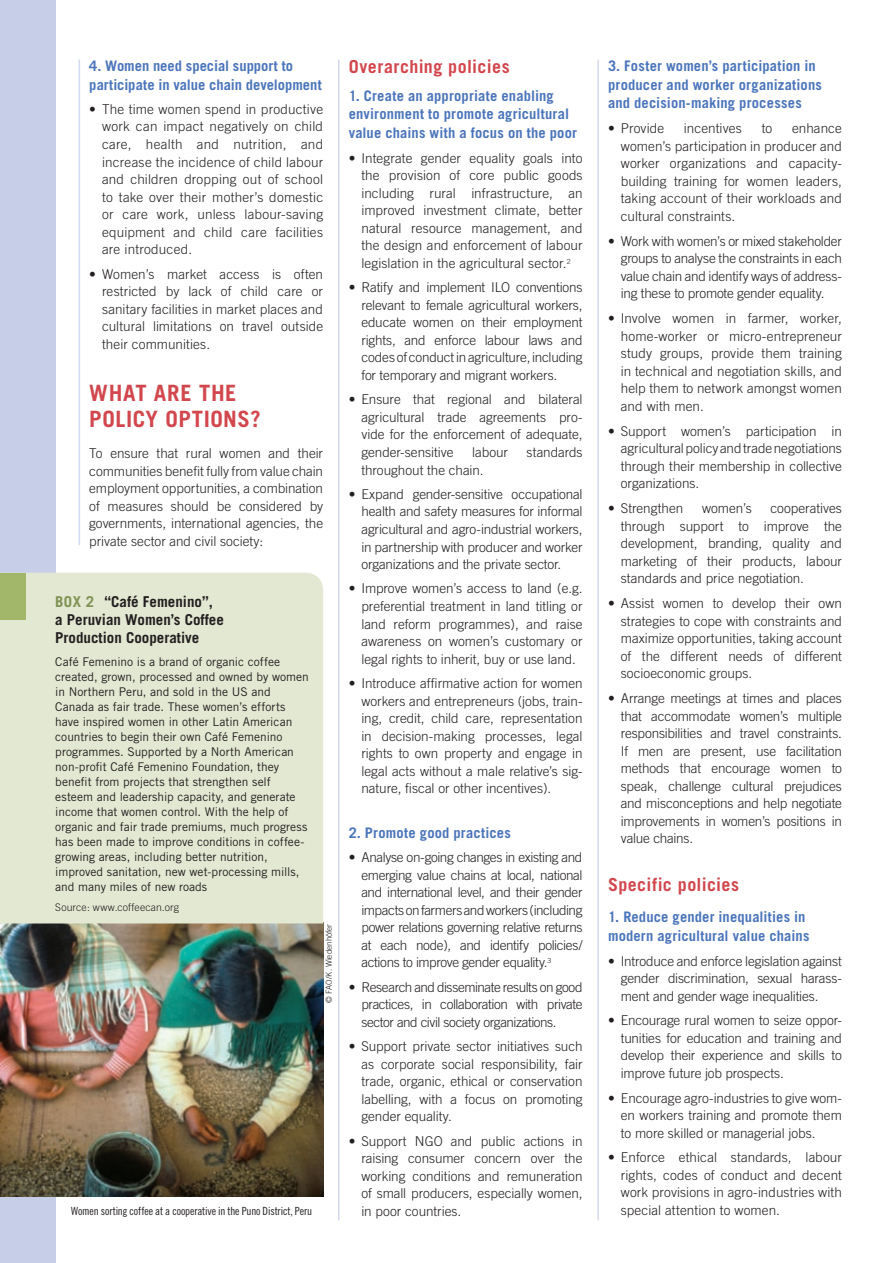
<style>
.page{position:relative;width:893px;height:1263px;background:#fff}
.page>*{position:absolute;margin:0;border:0;box-sizing:border-box;transform-origin:0 0}
.t1{font:700 22.5px/25.5px "Trade Gothic";letter-spacing:.025em;color:#d2474d}
.t2{font:700 18px "Trade Gothic";letter-spacing:.02em;color:#d2474d}
.t3{font:700 15px/18px "Trade Gothic";color:#231f20}
.t4{font:700 14.55px/18.8px "Trade Gothic";letter-spacing:.01em;color:#4b75bb}
.t5{font:300 13.5px/17.5px "Trade Gothic";letter-spacing:-.005em;color:#231f20;text-align:justify}
.t6{font:12px/15px "Trade Gothic";color:#231f20}
.t7{font:11.25px "Trade Gothic Cond Eighteen";letter-spacing:-.01em;color:#231f20}
.t8{font:300 10.5px "Trade Gothic";letter-spacing:.015em;color:#231f20}
.t9{font:300 8.25px "Trade Gothic";letter-spacing:-.01em;color:#231f20}
.s1{color:#809254}
</style>
<div class="page">
<div style="left:0;top:0;width:55px;height:1263px;background:#c7cee8"></div>
<img style="left:0;top:923px;width:323px;height:273px">
<div style="left:0;top:573px;width:323px;height:350px;background:#e3e8d2"></div>
<div style="left:0;top:573px;width:26px;height:46px;background:#a3b76b"></div>
<hr style="left:79px;top:60px;width:1px;height:485px;background:#d4daed">
<hr style="left:338px;top:60px;width:1px;height:1160px;background:#d4daed">
<hr style="left:597px;top:60px;width:2px;height:1160px;background:#d4daed">
<p class="t4" style="left:89px;top:56px;width:234px">4. Women need special support to participate in value chain development</p>
<p class="t5" style="left:102px;top:100px;width:223px;text-indent:-13px">• The time women spend in productive work can impact negatively on child care, health and nutrition, and increase the incidence of child labour and children dropping out of school to take over their mother’s domestic or care work, unless labour-saving equipment and child care facilities are introduced.</p>
<p class="t5" style="left:102px;top:265px;width:223px;text-indent:-13px">• Women’s market access is often restricted by lack of child care or sanitary facilities in market places and cultural limitations on travel outside their communities.</p>
<h1 class="t1" style="left:89px;top:380px;width:173px">What are the policy options?</h1>
<p class="t5" style="left:89px;top:444px;width:235px">To ensure that rural women and their communities benefit fully from value chain employment opportunities, a combination of measures should be considered by governments, international agencies, the private sector and civil society:</p>
<p class="t3" style="left:55px;top:592px;width:170px"><span class="s1">Box 2</span> “Café Femenino”, a Peruvian Women’s Coffee<br>Production Cooperative</p>
<p class="t6" style="left:55px;top:654px;width:255px">Café Femenino is a brand of organic coffee created, grown, processed and owned by women in Northern Peru, and sold in the US and Canada as fair trade. These women’s efforts have inspired women in other Latin American countries to begin their own Café Femenino programmes. Supported by a North American non-profit Café Femenino Foundation, they benefit from projects that strengthen self esteem and leadership capacity, and generate income that women control. With the help of organic and fair trade premiums, much progress has been made to improve conditions in coffee&shy;growing areas, including better nutrition, improved sanitation, new wet-processing mills, and many miles of new roads</p>
<p class="t8" style="left:55px;top:901px;width:125px">Source: www.coffeecan.org</p>
<p class="t9" style="left:324px;top:1002px;width:80px;rotate:-90deg">© FAO/K. Wiedenhöfer</p>
<p class="t7" style="left:71px;top:1204px;width:242px">Women sorting coffee at a cooperative in the Puno District, Peru</p>
<h2 class="t2" style="left:349px;top:56px;width:162px">Overarching policies</h2>
<p class="t4" style="left:349px;top:86px;width:230px">1. Create an appropriate enabling environment to promote agricultural value chains with a focus on the poor</p>
<p class="t5" style="left:361px;top:149px;width:223px;text-indent:-13px">• Integrate gender equality goals into the provision of core public goods including rural infrastructure, an improved investment climate, better natural resource management, and the design and enforcement of labour legislation in the agricultural sector.<sup>2</sup></p>
<p class="t5" style="left:361px;top:278px;width:223px;text-indent:-13px">• Ratify and implement ILO conventions relevant to female agricultural workers, educate women on their employment rights, and enforce labour laws and codes of conduct in agriculture, including for temporary and migrant workers.</p>
<p class="t5" style="left:361px;top:391px;width:223px;text-indent:-13px">• Ensure that regional and bilateral agricultural trade agreements pro&shy;vide for the enforcement of adequate, gender-sensitive</p>
<p class="t5" style="left:472px;top:443px;width:37px">labour</p>
<p class="t5" style="left:527px;top:443px;width:57px">standards</p>
<p class="t5" style="left:361px;top:461px;width:123px">throughout the chain.</p>
<p class="t5" style="left:361px;top:485px;width:223px;text-indent:-13px">• Expand gender-sensitive occupational health and safety measures for informal agricultural and agro-industrial workers, in partnership with producer and worker organizations and the private sector.</p>
<p class="t5" style="left:361px;top:580px;width:223px;text-indent:-13px">• Improve women’s access to land (e.g. preferential treatment in land titling or land reform programmes), and raise awareness on women’s customary or legal rights to inherit, buy or use land.</p>
<p class="t5" style="left:361px;top:674px;width:223px;text-indent:-13px">• Introduce affirmative action for women workers and entrepreneurs (jobs, train&shy;ing, credit, child care, representation in decision-making processes, legal rights to own property and engage in legal acts without a male relative’s sig&shy;nature, fiscal or other incentives).</p>
<p class="t4" style="left:349px;top:823px;width:164px">2. Promote good practices</p>
<p class="t5" style="left:361px;top:848px;width:223px;text-indent:-13px">• Analyse on-going changes in existing and emerging value chains at local, national and international level, and their gender impacts on farmers and workers (including power relations governing relative returns at each node), and identify policies/ actions to improve gender equality.<sup>3</sup></p>
<p class="t5" style="left:361px;top:978px;width:223px;text-indent:-13px">• Research and disseminate results on good practices, in collaboration with private sector and civil society organizations.</p>
<p class="t5" style="left:361px;top:1037px;width:223px;text-indent:-13px">• Support private sector initiatives such as corporate social responsibility, fair trade, organic, ethical or conservation labelling, with a focus on promoting gender equality.</p>
<p class="t5" style="left:361px;top:1132px;width:223px;text-indent:-13px">• Support NGO and public actions in raising consumer concern over the working conditions and remuneration of small producers, especially women, in poor countries.</p>
<p class="t4" style="left:608px;top:56px;width:215px">3. Foster women’s participation in producer and worker organizations and decision-making processes</p>
<p class="t5" style="left:608px;top:119px;width:58px">• Provide</p>
<p class="t5" style="left:684px;top:119px;width:60px">incentives</p>
<p class="t5" style="left:762px;top:119px;width:12px">to</p>
<p class="t5" style="left:621px;top:119px;width:223px;text-indent:171px">enhance women’s participation in producer and worker organizations and capacity&shy;building training for women leaders, taking account of their workloads and cultural constraints.</p>
<p class="t5" style="left:621px;top:232px;width:223px;text-indent:-13px">• Work with women’s or mixed stakeholder groups to analyse the constraints in each value chain and identify ways of address&shy;ing these to promote gender equality.</p>
<p class="t5" style="left:621px;top:309px;width:223px;text-indent:-13px">• Involve women in farmer, worker, home-worker or micro-entrepreneur study groups, provide them training in technical and negotiation skills, and help them to network amongst women and with men.</p>
<p class="t5" style="left:621px;top:422px;width:223px;text-indent:-13px">• Support women’s participation in agricultural policy and trade negotiations through their membership in collective organizations.</p>
<p class="t5" style="left:608px;top:499px;width:77px">• Strengthen</p>
<p class="t5" style="left:702px;top:499px;width:51px">women’s</p>
<p class="t5" style="left:621px;top:499px;width:223px;text-indent:150px">cooperatives through support to improve the development, branding, quality and marketing of their products, labour standards and price negotiation.</p>
<p class="t5" style="left:621px;top:594px;width:223px;text-indent:-13px">• Assist women to develop their own strategies to cope with constraints and maximize opportunities, taking account of the different needs of different socioeconomic groups.</p>
<p class="t5" style="left:621px;top:689px;width:223px;text-indent:-13px">• Arrange meetings at times and places that accommodate women’s multiple responsibilities and travel constraints.<br>If men are present, use facilitation methods that encourage women to speak, challenge cultural prejudices and misconceptions and help negotiate improvements in women’s positions in value chains.</p>
<h2 class="t2" style="left:608px;top:873px;width:133px">Specific policies</h2>
<p class="t4" style="left:608px;top:907px;width:203px">1. Reduce gender inequalities in modern agricultural value chains</p>
<p class="t5" style="left:621px;top:952px;width:223px;text-indent:-13px">• Introduce and enforce legislation against gender discrimination, sexual harass&shy;ment and gender wage inequalities.</p>
<p class="t5" style="left:621px;top:1011px;width:223px;text-indent:-13px">• Encourage rural women to seize oppor&shy;tunities for education and training and develop their experience and skills to improve future job prospects.</p>
<p class="t5" style="left:621px;top:1089px;width:223px;text-indent:-13px">• Encourage agro-industries to give wom&shy;en workers training and promote them to more skilled or managerial jobs.</p>
<p class="t5" style="left:621px;top:1148px;width:223px;text-indent:-13px">• Enforce ethical standards, labour rights, codes of conduct and decent work provisions in agro-industries with special attention to women.</p>
</div>
